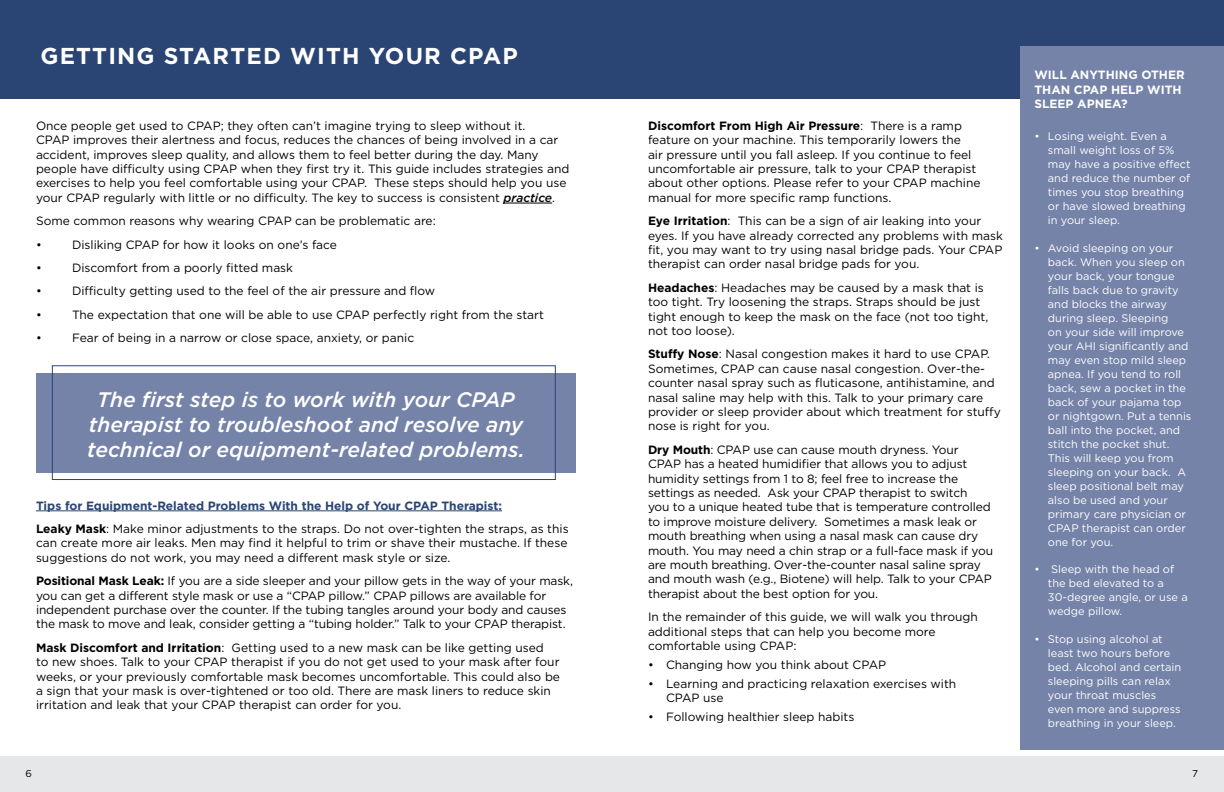
<style>
.page{position:relative;width:1224px;height:792px;background:#fff}
.page>*{position:absolute;margin:0;border:0;box-sizing:border-box;transform-origin:0 0}
.t1{font:700 23px "Gotham";letter-spacing:.05em;color:#fff}
.t2{font:italic 500 21px/25.2px "Gotham";color:#fff;text-align:center}
.t3{font:12px/14.4px "Gotham";color:#000}
.t4{font:700 12px "Gotham";color:#2a4574}
.t5{font:700 12px/14.4px "Gotham";color:#fff}
.t6{font:11px/14px "Gotham";color:#fff}
.t7{font:10px "Gotham";color:#000}
.s1{font-weight:500;font-style:italic}
.s2{font-weight:700}
</style>
<div class="page">
<div style="left:0;top:756px;width:1224px;height:36px;background:#e6e7e8"></div>
<div style="left:0;top:0;width:1224px;height:99px;background:#2a4574"></div>
<div style="left:36px;top:374px;width:540px;height:99px;background:#7583a9"></div>
<hr style="left:504px;top:203px;width:48px;height:1px;background:#000">
<hr style="left:36px;top:511px;width:466px;height:1px;background:#2a4574">
<div style="left:1021px;top:47px;width:203px;height:703px;background:#7583a9"></div>
<div style="left:52px;top:365px;width:504px;height:115px;border:1px solid #2a4574"></div>
<h2 class="t1" style="left:40px;top:41px;width:479px">GETTING STARTED WITH YOUR CPAP</h2>
<p class="t3" style="left:36px;top:118px;width:535px">Once people get used to CPAP; they often can’t imagine trying to sleep without it.<br>CPAP improves their alertness and focus, reduces the chances of being involved in a car accident, improves sleep quality, and allows them to feel better during the day. Many people have difficulty using CPAP when they first try it. This guide includes strategies and exercises to help you feel comfortable using your CPAP. These steps should help you use your CPAP regularly with little or no difficulty. The key to success is consistent <span class="s1">practice</span>.</p>
<p class="t3" style="left:36px;top:214px;width:401px">Some common reasons why wearing CPAP can be problematic are:</p>
<p class="t3" style="left:36px;top:237px;width:7px">•</p>
<p class="t3" style="left:72px;top:237px;width:266px">Disliking CPAP for how it looks on one’s face</p>
<p class="t3" style="left:36px;top:260px;width:7px">•</p>
<p class="t3" style="left:72px;top:260px;width:223px">Discomfort from a poorly fitted mask</p>
<p class="t3" style="left:36px;top:284px;width:7px">•</p>
<p class="t3" style="left:72px;top:284px;width:365px">Difficulty getting used to the feel of the air pressure and flow</p>
<p class="t3" style="left:36px;top:307px;width:7px">•</p>
<p class="t3" style="left:72px;top:307px;width:473px">The expectation that one will be able to use CPAP perfectly right from the start</p>
<p class="t3" style="left:36px;top:331px;width:7px">•</p>
<p class="t3" style="left:72px;top:331px;width:344px">Fear of being in a narrow or close space, anxiety, or panic</p>
<p class="t2" style="left:87px;top:387px;width:439px">The first step is to work with your CPAP therapist to troubleshoot and resolve any technical or equipment-related problems.</p>
<p class="t4" style="left:36px;top:497px;width:468px">Tips for Equipment-Related Problems With the Help of Your CPAP Therapist:</p>
<p class="t3" style="left:36px;top:521px;width:534px;text-align:justify"><span class="s2">Leaky Mask</span>: Make minor adjustments to the straps. Do not over-tighten the straps, as this can create more air leaks. Men may find it helpful to trim or shave their mustache. If these suggestions do not work, you may need a different mask style or size.</p>
<p class="t3" style="left:36px;top:574px;width:538px"><span class="s2">Positional Mask Leak:</span> If you are a side sleeper and your pillow gets in the way of your mask, you can get a different style mask or use a “CPAP pillow.” CPAP pillows are available for independent purchase over the counter. If the tubing tangles around your body and causes the mask to move and leak, consider getting a “tubing holder.” Talk to your CPAP therapist.</p>
<p class="t3" style="left:36px;top:640px;width:526px"><span class="s2">Mask Discomfort and Irritation</span>: Getting used to a new mask can be like getting used<br>to new shoes. Talk to your CPAP therapist if you do not get used to your mask after four weeks, or your previously comfortable mask becomes uncomfortable. This could also be a sign that your mask is over-tightened or too old. There are mask liners to reduce skin irritation and leak that your CPAP therapist can order for you.</p>
<p class="t3" style="left:648px;top:118px;width:334px"><span class="s2">Discomfort From High Air Pressure</span>: There is a ramp feature on your machine. This temporarily lowers the<br>air pressure until you fall asleep. If you continue to feel uncomfortable air pressure, talk to your CPAP therapist about other options. Please refer to your CPAP machine manual for more specific ramp functions.</p>
<p class="t3" style="left:648px;top:214px;width:357px"><span class="s2">Eye Irritation</span>: This can be a sign of air leaking into your eyes. If you have already corrected any problems with mask fit, you may want to try using nasal bridge pads. Your CPAP therapist can order nasal bridge pads for you.</p>
<p class="t3" style="left:648px;top:280px;width:342px"><span class="s2">Headaches</span>: Headaches may be caused by a mask that is too tight. Try loosening the straps. Straps should be just tight enough to keep the mask on the face (not too tight, not too loose).</p>
<p class="t3" style="left:648px;top:347px;width:354px"><span class="s2">Stuffy Nose</span>: Nasal congestion makes it hard to use CPAP.<br>Sometimes, CPAP can cause nasal congestion. Over-the&shy;counter nasal spray such as fluticasone, antihistamine, and nasal saline may help with this. Talk to your primary care provider or sleep provider about which treatment for stuffy nose is right for you.</p>
<p class="t3" style="left:648px;top:442px;width:347px"><span class="s2">Dry Mouth</span>: CPAP use can cause mouth dryness. Your CPAP has a heated humidifier that allows you to adjust humidity settings from 1 to 8; feel free to increase the settings as needed. Ask your CPAP therapist to switch<br>you to a unique heated tube that is temperature controlled to improve moisture delivery. Sometimes a mask leak or mouth breathing when using a nasal mask can cause dry mouth. You may need a chin strap or a full-face mask if you are mouth breathing. Over-the-counter nasal saline spray and mouth wash (e.g., Biotene) will help. Talk to your CPAP therapist about the best option for you.</p>
<p class="t3" style="left:648px;top:610px;width:331px">In the remainder of this guide, we will walk you through additional steps that can help you become more comfortable using CPAP:</p>
<p class="t3" style="left:648px;top:657px;width:240px">• Changing how you think about CPAP</p>
<p class="t3" style="left:666px;top:676px;width:292px;text-indent:-18px">• Learning and practicing relaxation exercises with<br>CPAP use</p>
<p class="t3" style="left:648px;top:709px;width:208px">• Following healthier sleep habits</p>
<h3 class="t5" style="left:1034px;top:68px;width:152px">WILL ANYTHING OTHER<br>THAN CPAP HELP WITH<br>SLEEP APNEA?</h3>
<p class="t6" style="left:1048px;top:129px;width:144px;text-indent:-13px">• Losing weight. Even a small weight loss of 5% may have a positive effect and reduce the number of times you stop breathing or have slowed breathing in your sleep.</p>
<p class="t6" style="left:1048px;top:241px;width:145px;text-indent:-13px">• Avoid sleeping on your back. When you sleep on your back, your tongue falls back due to gravity and blocks the airway during sleep. Sleeping<br>on your side will improve your AHI significantly and may even stop mild sleep apnea. If you tend to roll back, sew a pocket in the back of your pajama top or nightgown. Put a tennis ball into the pocket, and stitch the pocket shut.<br>This will keep you from sleeping on your back. A sleep positional belt may also be used and your primary care physician or<br>CPAP therapist can order one for you.</p>
<p class="t6" style="left:1048px;top:562px;width:141px;text-indent:-13px">• Sleep with the head of the bed elevated to a<br>30-degree angle, or use a wedge pillow.</p>
<p class="t6" style="left:1048px;top:632px;width:135px;text-indent:-13px">• Stop using alcohol at least two hours before bed. Alcohol and certain sleeping pills can relax your throat muscles even more and suppress breathing in your sleep.</p>
<p class="t7" style="left:25px;top:768px;width:8px">6</p>
<p class="t7" style="left:1192px;top:768px;width:7px">7</p>
</div>
